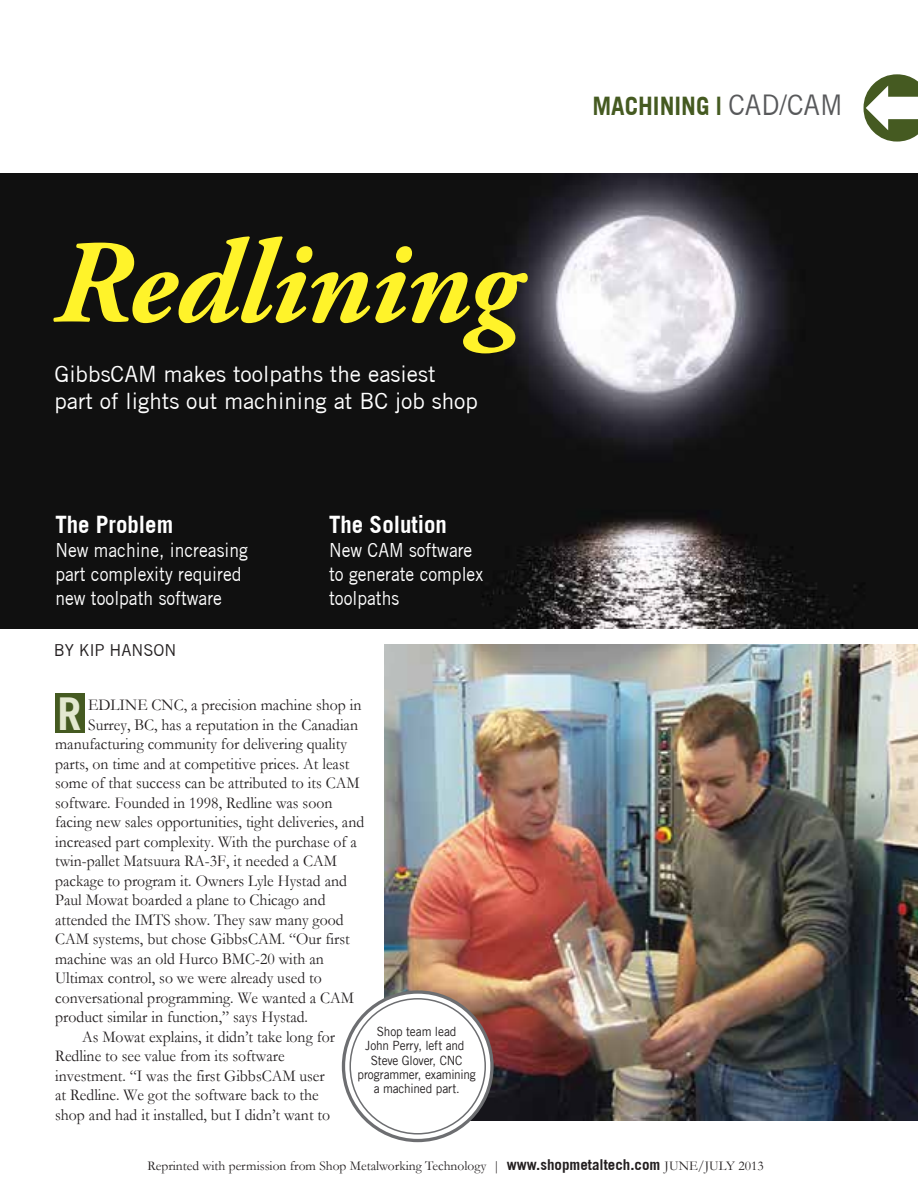
<style>
.page{position:relative;width:918px;height:1188px;background:#fff}
.page>*{position:absolute;margin:0;border:0;box-sizing:border-box;transform-origin:0 0}
.t1{font:italic 700 118.95px "Adobe Garamond Pro";letter-spacing:-.005em;color:#fff32a}
.t2{font:700 45.45px "Trade Gothic";color:#e3e8d0;scale:.95 1}
.t3{font:700 25.5px "Trade Gothic";color:#455a21;scale:.95 1}
.t4{font:700 24px "Trade Gothic";color:#fff;scale:.95 1}
.t5{font:22.5px/27px "Trade Gothic";color:#fff}
.t6{font:19.5px/24px "Trade Gothic";color:#fff;scale:.9 1}
.t7{font:16.65px "Garamond";color:#231f20;scale:.95 1}
.t8{font:16.5px "Trade Gothic";color:#231f20}
.t9{font:13.5px "Garamond";color:#231f20}
.t10{font:12.75px/14.2px "Trade Gothic LT";letter-spacing:-.01em;color:#231f20;text-align:center;scale:.93 1}
.s1{font-weight:400;font-size:28.5px;color:#58595b}
.s2{font-family:"Trade Gothic";font-weight:700;font-size:15px}
</style>
<div class="page">
<img style="left:1px;top:174px;width:917px;height:454px">
<img style="left:385px;top:644px;width:533px;height:476px">
<div style="left:55px;top:693px;width:29px;height:40px;background:#455a21"></div>
<div style="left:343px;top:992px;width:149px;height:149px;background:#fff;border-radius:50%"></div>
<div style="left:342px;top:990px;width:152px;height:152px;border:3px solid #6d6e71;border-radius:50%"></div>
<h1 class="t1" style="left:53px;top:215px;width:466px">Redlining</h1>
<h3 class="t5" style="left:54px;top:360px;width:425px">GibbsCAM makes toolpaths the easiest part of lights out machining at BC job shop</h3>
<h3 class="t4" style="left:55px;top:510px;width:126px">The Problem</h3>
<p class="t6" style="left:55px;top:538px;width:215px">New machine, increasing part complexity required new toolpath software</p>
<p class="t8" style="left:54px;top:640px;width:124px">BY KIP HANSON</p>
<h3 class="t4" style="left:329px;top:510px;width:126px">The Solution</h3>
<p class="t6" style="left:329px;top:538px;width:173px">New CAM software to generate complex toolpaths</p>
<h2 class="t2" style="left:58px;top:686px;width:27px">R</h2>
<p class="t7" style="left:88px;top:694px;width:289px">EDLINE CNC, a precision machine shop in</p>
<p class="t7" style="left:88px;top:714px;width:286px">Surrey, BC, has a reputation in the Canadian</p>
<p class="t7" style="left:55px;top:733px;width:309px">manufacturing community for delivering quality</p>
<p class="t7" style="left:55px;top:753px;width:311px">parts, on time and at competitive prices. At least</p>
<p class="t7" style="left:55px;top:772px;width:322px">some of that success can be attributed to its CAM</p>
<p class="t7" style="left:55px;top:792px;width:293px">software. Founded in 1998, Redline was soon</p>
<p class="t7" style="left:55px;top:811px;width:327px">facing new sales opportunities, tight deliveries, and</p>
<p class="t7" style="left:55px;top:831px;width:319px">increased part complexity. With the purchase of a</p>
<p class="t7" style="left:55px;top:850px;width:298px">twin-pallet Matsuura RA-3F, it needed a CAM</p>
<p class="t7" style="left:55px;top:870px;width:309px">package to program it. Owners Lyle Hystad and</p>
<p class="t7" style="left:55px;top:889px;width:286px">Paul Mowat boarded a plane to Chicago and</p>
<p class="t7" style="left:55px;top:909px;width:305px">attended the IMTS show. They saw many good</p>
<p class="t7" style="left:55px;top:928px;width:312px">CAM systems, but chose GibbsCAM. “Our first</p>
<p class="t7" style="left:55px;top:948px;width:284px">machine was an old Hurco BMC-20 with an</p>
<p class="t7" style="left:55px;top:967px;width:282px">Ultimax control, so we were already used to</p>
<p class="t7" style="left:55px;top:986px;width:316px">conversational programming. We wanted a CAM</p>
<p class="t7" style="left:55px;top:1006px;width:268px">product similar in function,” says Hystad.</p>
<p class="t7" style="left:82px;top:1025px;width:268px">As Mowat explains, it didn’t take long for</p>
<p class="t7" style="left:55px;top:1045px;width:243px">Redline to see value from its software</p>
<p class="t7" style="left:55px;top:1064px;width:285px">investment. “I was the first GibbsCAM user</p>
<p class="t7" style="left:55px;top:1084px;width:279px">at Redline. We got the software back to the</p>
<p class="t7" style="left:55px;top:1103px;width:291px">shop and had it installed, but I didn’t want to</p>
<p class="t10" style="left:358px;top:1024px;width:129px">Shop team lead<br>John Perry, left and<br>Steve Glover, CNC programmer, examining a machined part.</p>
<h3 class="t3" style="left:592px;top:90px;width:265px">MACHINING | <span class="s1">CAD/CAM</span></h3>
<p class="t9" style="left:148px;top:1157px;width:618px">Reprinted with permission from Shop Metalworking Technology | <span class="s2">www.shopmetaltech.com</span> JUNE/JULY 2013</p>
</div>
